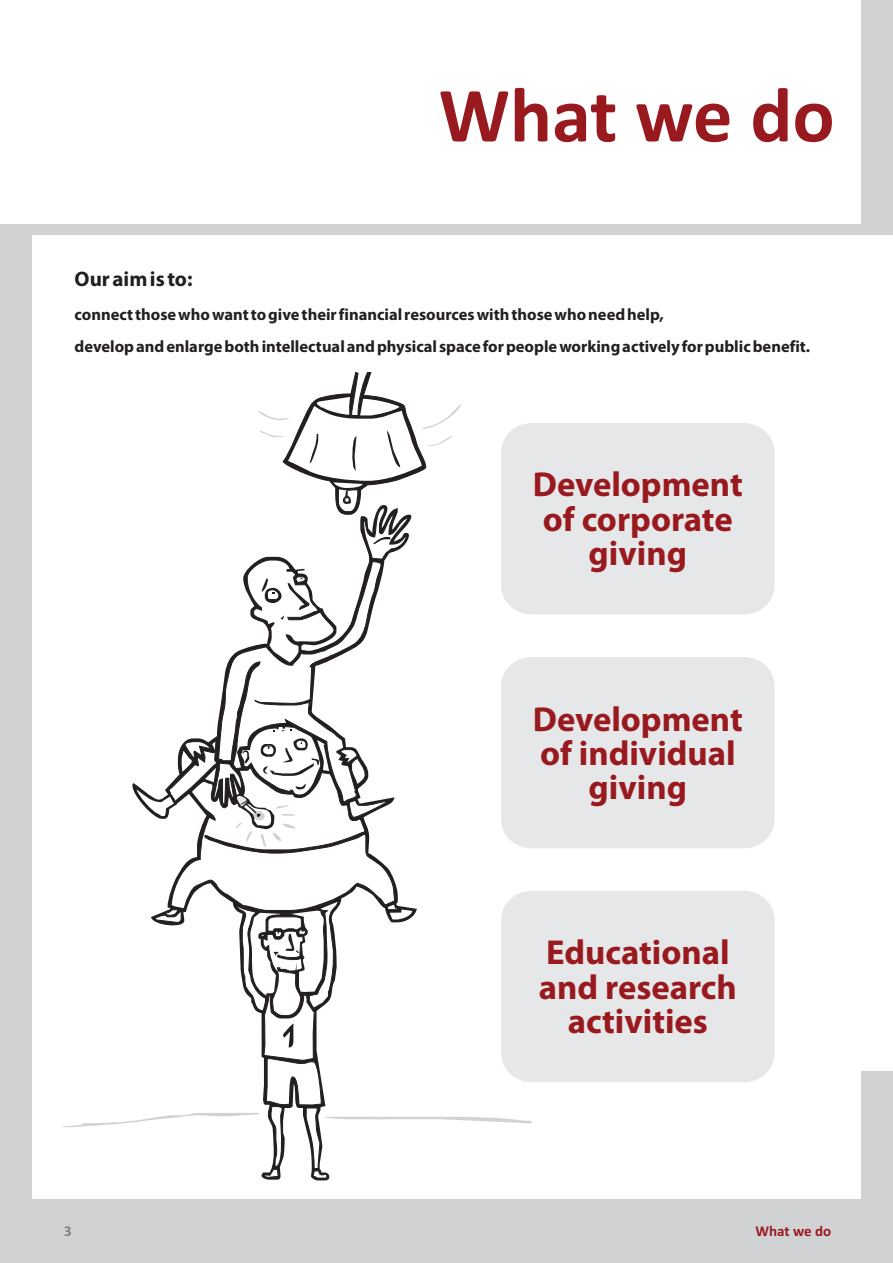
<style>
.page{position:relative;width:893px;height:1263px;background:#fff}
.page>*{position:absolute;margin:0;border:0;box-sizing:border-box;transform-origin:0 0}
.t1{font:700 78.6px "Calibri";color:#991a1e}
.t2{font:700 34.65px/34.3px "Myriad Pro";color:#991a1e;text-align:center}
.t3{font:700 21px "Myriad Pro";color:#231f20}
.t4{font:700 16.5px/32.7px "Myriad Pro";color:#231f20}
.t5{font:700 15px "Calibri";color:#991a1e}
.t6{font:700 15px "Calibri";color:#808285}
</style>
<div class="page">
<div style="left:861px;top:0;width:32px;height:227px;background:#d1d2d4"></div>
<div style="left:0;top:224px;width:893px;height:10px;background:#d1d2d4"></div>
<div style="left:861px;top:1071px;width:32px;height:192px;background:#d1d2d4"></div>
<div style="left:0;top:1199px;width:869px;height:64px;background:#d1d2d4"></div>
<div style="left:0;top:227px;width:32px;height:1036px;background:#d1d2d4"></div>
<div style="left:501px;top:423px;width:273px;height:191px;background:#e6e7e9;border-radius:30px"></div>
<div style="left:501px;top:657px;width:273px;height:191px;background:#e6e7e9;border-radius:30px"></div>
<div style="left:501px;top:891px;width:273px;height:191px;background:#e6e7e9;border-radius:30px"></div>
<svg style="left:62px;top:1121px;width:70px;height:6px"></svg>
<svg style="left:417px;top:1117px;width:114px;height:6px"></svg>
<svg style="left:258px;top:372px;width:204px;height:133px"></svg>
<svg style="left:132px;top:505px;width:285px;height:675px"></svg>
<h1 class="t1" style="left:439px;top:82px;width:397px">What we do</h1>
<p class="t3" style="left:75px;top:270px;width:119px">Our aim is to:</p>
<p class="t4" style="left:75px;top:299px;width:737px">connect those who want to give their financial resources with those who need help,<br>develop and enlarge both intellectual and physical space for people working actively for public benefit.</p>
<h2 class="t2" style="left:533px;top:470px;width:211px">Development of corporate giving</h2>
<h2 class="t2" style="left:533px;top:705px;width:211px">Development of individual giving</h2>
<h2 class="t2" style="left:539px;top:938px;width:200px">Educational and research activities</h2>
<p class="t6" style="left:64px;top:1225px;width:9px">3</p>
<p class="t5" style="left:756px;top:1225px;width:77px">What we do</p>
</div>
